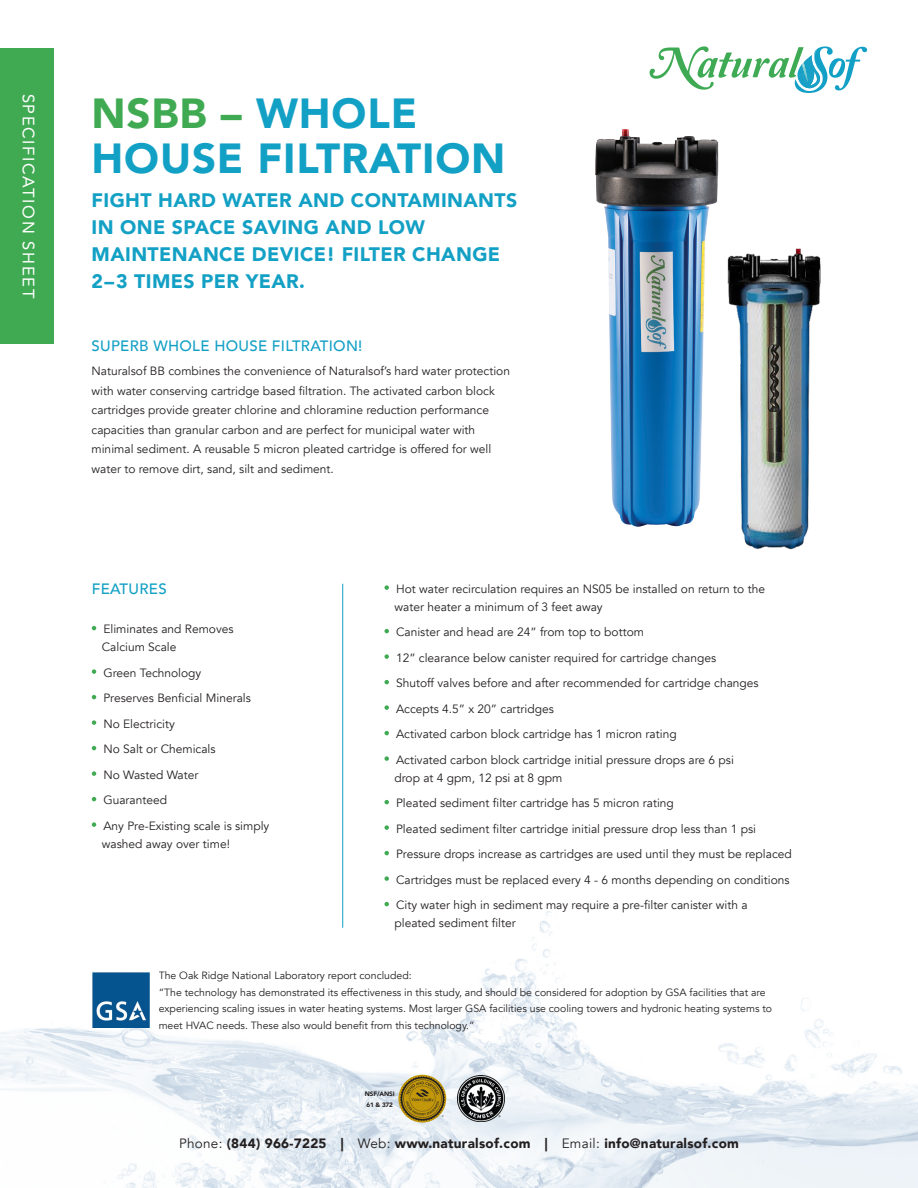
<style>
.page{position:relative;width:918px;height:1188px;background:#fff}
.page>*{position:absolute;margin:0;border:0;box-sizing:border-box;transform-origin:0 0}
.t1{font:900 42px/45px "Avenir";letter-spacing:.02em;color:#13a0c5}
.t2{font:900 19.5px/27px "Avenir";letter-spacing:.02em;color:#13a0c5}
.t3{font:16.5px "Avenir";letter-spacing:.1em;color:#fff}
.t4{font:500 15px "Avenir";letter-spacing:.02em;color:#13a0c5}
.t5{font:900 13.5px "Avenir";letter-spacing:.02em;color:#231f20}
.t6{font:12px/25.5px "Avenir";color:#231f20}
.t7{font:10.5px/16.5px "Avenir";color:#231f20}
.t8{font:900 6.3px/11.6px "Avenir";letter-spacing:-.02em;color:#231f20}
.t9{font:2.55px "Avenir";color:#231f20}
.s1{color:#40aa53}
.s2{font-weight:400}
</style>
<div class="page">
<img style="left:0;top:905px;width:918px;height:283px">
<img style="left:398px;top:1075px;width:48px;height:48px;border-radius:24px">
<img style="left:457px;top:1075px;width:47px;height:47px">
<div style="left:0;top:48px;width:54px;height:296px;background:#40aa53"></div>
<svg style="left:650px;top:46px;width:217px;height:47px"></svg>
<img style="left:595px;top:129px;width:123px;height:398px">
<img style="left:727px;top:248px;width:94px;height:301px">
<svg style="left:384px;top:585px;width:5px;height:5px"></svg>
<svg style="left:384px;top:629px;width:5px;height:4px"></svg>
<svg style="left:384px;top:654px;width:5px;height:5px"></svg>
<svg style="left:384px;top:680px;width:5px;height:4px"></svg>
<svg style="left:384px;top:705px;width:5px;height:5px"></svg>
<svg style="left:384px;top:731px;width:5px;height:4px"></svg>
<svg style="left:384px;top:756px;width:5px;height:5px"></svg>
<svg style="left:384px;top:800px;width:5px;height:4px"></svg>
<svg style="left:384px;top:825px;width:5px;height:5px"></svg>
<svg style="left:384px;top:851px;width:5px;height:4px"></svg>
<svg style="left:384px;top:876px;width:5px;height:5px"></svg>
<svg style="left:384px;top:902px;width:5px;height:4px"></svg>
<svg style="left:92px;top:626px;width:4px;height:4px"></svg>
<svg style="left:92px;top:669px;width:4px;height:5px"></svg>
<svg style="left:92px;top:695px;width:4px;height:4px"></svg>
<svg style="left:92px;top:720px;width:4px;height:5px"></svg>
<svg style="left:92px;top:746px;width:4px;height:4px"></svg>
<svg style="left:92px;top:771px;width:4px;height:5px"></svg>
<svg style="left:92px;top:797px;width:4px;height:4px"></svg>
<svg style="left:92px;top:822px;width:4px;height:5px"></svg>
<hr style="left:342px;top:584px;width:1px;height:344px;background:#13a0c5">
<img style="left:92px;top:972px;width:67px;height:55px">
<p class="t3" style="left:42px;top:94px;width:206px;rotate:90deg">SPECIFICATION SHEET</p>
<p class="t1" style="left:92px;top:89px;width:415px"><span class="s1">NSBB –</span> WHOLE<br>HOUSE FILTRATION</p>
<p class="t2" style="left:92px;top:186px;width:427px">FIGHT HARD WATER AND CONTAMINANTS<br>IN ONE SPACE SAVING AND LOW<br>MAINTENANCE DEVICE! FILTER CHANGE<br>2–3 TIMES PER YEAR.</p>
<p class="t4" style="left:92px;top:333px;width:272px">SUPERB WHOLE HOUSE FILTRATION!</p>
<p class="t6" style="left:92px;top:362px;width:420px;line-height:19.5px">Naturalsof BB combines the convenience of Naturalsof’s hard water protection with water conserving cartridge based filtration. The activated carbon block cartridges provide greater chlorine and chloramine reduction performance capacities than granular carbon and are perfect for municipal water with minimal sediment. A reusable 5 micron pleated cartridge is offered for well water to remove dirt, sand, silt and sediment.</p>
<p class="t4" style="left:92px;top:576px;width:76px">FEATURES</p>
<p class="t6" style="left:102px;top:620px;width:133px;line-height:18px">Eliminates and Removes<br>Calcium Scale</p>
<p class="t6" style="left:103px;top:660px;width:167px">Green Technology<br>Preserves Benficial Minerals<br>No Electricity<br>No Salt or Chemicals<br>No Wasted Water<br>Guaranteed<br>Any Pre-Existing scale is simply</p>
<p class="t6" style="left:102px;top:831px;width:130px">washed away over time!</p>
<p class="t6" style="left:394px;top:580px;width:372px;line-height:18px">Hot water recirculation requires an NS05 be installed on return to the water heater a minimum of 3 feet away</p>
<p class="t6" style="left:396px;top:620px;width:364px">Canister and head are 24” from top to bottom<br>12” clearance below canister required for cartridge changes<br>Shutoff valves before and after recommended for cartridge changes Accepts 4.5” x 20” cartridges<br>Activated carbon block cartridge has 1 micron rating<br>Activated carbon block cartridge initial pressure drops are 6 psi</p>
<p class="t6" style="left:394px;top:765px;width:399px">drop at 4 gpm, 12 psi at 8 gpm<br>Pleated sediment filter cartridge has 5 micron rating<br>Pleated sediment filter cartridge initial pressure drop less than 1 psi Pressure drops increase as cartridges are used until they must be replaced Cartridges must be replaced every 4 - 6 months depending on conditions City water high in sediment may require a pre-filter canister with a</p>
<p class="t6" style="left:394px;top:911px;width:123px">pleated sediment filter</p>
<p class="t7" style="left:159px;top:968px;width:615px">The Oak Ridge National Laboratory report concluded:<br>“The technology has demonstrated its effectiveness in this study, and should be considered for adoption by GSA facilities that are experiencing scaling issues in water heating systems. Most larger GSA facilities use cooling towers and hydronic heating systems to meet HVAC needs. These also would benefit from this technology.”</p>
<p class="t8" style="left:365px;top:1088px;width:31px">NSF/ANSI<br>61 &amp; 372</p>
<p class="t9" style="left:442px;top:1115px;width:4px">®</p>
<p class="t5" style="left:179px;top:1131px;width:561px"><span class="s2">Phone:</span> (844) 966-7225 ︱ <span class="s2">Web:</span> www.naturalsof.com ︱ <span class="s2">Email:</span> info@naturalsof.com</p>
</div>
